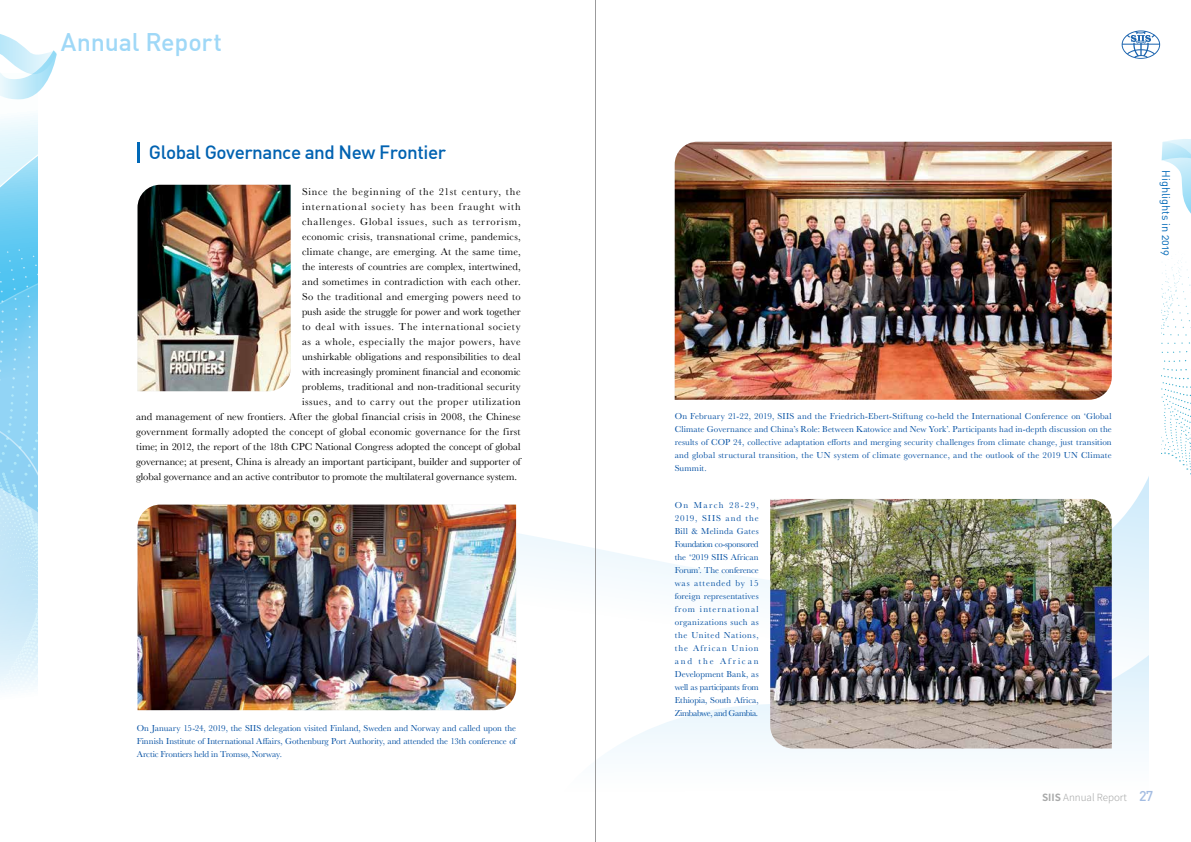
<style>
.page{position:relative;width:1191px;height:842px;background:#fff}
.page>*{position:absolute;margin:0;border:0;box-sizing:border-box;transform-origin:0 0}
.t1{font:500 25px "DIN";letter-spacing:-.01em;color:#9fd8f7}
.t2{font:500 18.9px "DIN";letter-spacing:-.025em;color:#0062b1}
.t3{font:500 14px "DIN";color:#a3bce2}
.t4{font:11px "DIN Alternate";color:#0068b7}
.t5{font:10.5px "Baskerville";letter-spacing:.015em;color:#000}
.t6{font:10.5px "Baskerville";letter-spacing:-.005em;color:#000}
.t7{font:10.5px "Baskerville";letter-spacing:.05em;color:#000}
.t8{font:10.5px "Baskerville";letter-spacing:.07em;color:#000}
.t9{font:10.5px "Baskerville";letter-spacing:-.01em;color:#000}
.t10{font:10.5px "Baskerville";letter-spacing:.06em;color:#000}
.t11{font:10.5px "Baskerville";letter-spacing:.08em;color:#000}
.t12{font:300 9.9px "Source Han Sans CN";color:#a8a9a9}
.t13{font:9px/13px "Baskerville";letter-spacing:-.01em;color:#004ea2;text-align:justify}
.s1{font-weight:700}
</style>
<div class="page">
<svg style="left:455px;top:294px;width:694px;height:459px"></svg>
<svg style="left:1161px;top:139px;width:30px;height:336px"></svg>
<svg style="left:1121px;top:30px;width:40px;height:29px"></svg>
<svg style="left:0;top:34px;width:57px;height:657px"></svg>
<hr style="left:137px;top:142px;width:3px;height:20px;background:#0068b7">
<img style="left:137px;top:185px;width:154px;height:206px">
<img style="left:137px;top:505px;width:379px;height:205px">
<img style="left:674px;top:142px;width:437px;height:258px">
<hr style="left:595px;top:0;width:1px;height:842px;background:#9b9b9c">
<img style="left:770px;top:499px;width:341px;height:249px">
<h1 class="t1" style="left:61px;top:26px;width:163px">Annual Report</h1>
<h2 class="t2" style="left:149px;top:140px;width:299px">Global Governance and New Frontier</h2>
<p class="t8" style="left:302px;top:185px;width:220px">Since the beginning of the 21st century, the</p>
<p class="t11" style="left:302px;top:200px;width:220px">international society has been fraught with</p>
<p class="t8" style="left:302px;top:215px;width:220px">challenges. Global issues, such as terrorism,</p>
<p class="t5" style="left:302px;top:230px;width:220px">economic crisis, transnational crime, pandemics,</p>
<p class="t5" style="left:302px;top:245px;width:220px">climate change, are emerging. At the same time,</p>
<p class="t5" style="left:302px;top:260px;width:220px">the interests of countries are complex, intertwined,</p>
<p class="t5" style="left:302px;top:275px;width:220px">and sometimes in contradiction with each other.</p>
<p class="t5" style="left:302px;top:290px;width:220px">So the traditional and emerging powers need to</p>
<p class="t9" style="left:302px;top:305px;width:220px">push aside the struggle for power and work together</p>
<p class="t10" style="left:302px;top:320px;width:220px">to deal with issues. The international society</p>
<p class="t7" style="left:302px;top:335px;width:220px">as a whole, especially the major powers, have</p>
<p class="t5" style="left:302px;top:350px;width:220px">unshirkable obligations and responsibilities to deal</p>
<p class="t6" style="left:302px;top:365px;width:220px">with increasingly prominent financial and economic</p>
<p class="t5" style="left:302px;top:380px;width:220px">problems, traditional and non-traditional security</p>
<p class="t7" style="left:302px;top:395px;width:220px">issues, and to carry out the proper utilization</p>
<p class="t5" style="left:136px;top:410px;width:386px">and management of new frontiers. After the global financial crisis in 2008, the Chinese</p>
<p class="t5" style="left:136px;top:425px;width:386px">government formally adopted the concept of global economic governance for the first</p>
<p class="t6" style="left:136px;top:440px;width:386px">time; in 2012, the report of the 18th CPC National Congress adopted the concept of global</p>
<p class="t6" style="left:136px;top:455px;width:386px">governance; at present, China is already an important participant, builder and supporter of</p>
<p class="t6" style="left:136px;top:470px;width:382px">global governance and an active contributor to promote the multilateral governance system.</p>
<p class="t13" style="left:137px;top:721px;width:381px">On January 15-24, 2019, the SIIS delegation visited Finland, Sweden and Norway and called upon the Finnish Institute of International Affairs, Gothenburg Port Authority, and attended the 13th conference of Arctic Frontiers held in Tromsø, Norway.</p>
<p class="t4" style="left:1173px;top:170px;width:87px;rotate:90deg">Highlights in 2019</p>
<p class="t13" style="left:674px;top:410px;width:438px">On February 21-22, 2019, SIIS and the Friedrich-Ebert-Stiftung co-held the International Conference on ‘Global Climate Governance and China’s Role: Between Katowice and New York’. Participants had in-depth discussion on the results of COP 24, collective adaptation efforts and merging security challenges from climate change, just transition and global structural transition, the UN system of climate governance, and the outlook of the 2019 UN Climate Summit.</p>
<p class="t13" style="left:674px;top:499px;width:85px">On March 28-29, 2019, SIIS and the Bill &amp; Melinda Gates Foundation co-sponsored the ‘2019 SIIS African Forum’. The conference was attended by 15 foreign representatives from international organizations such as the United Nations, the African Union and the African Development Bank, as well as participants from Ethiopia, South Africa, Zimbabwe, and Gambia.</p>
<p class="t12" style="left:1042px;top:791px;width:86px"><span class="s1">SIIS</span> Annual Report</p>
<h3 class="t3" style="left:1139px;top:787px;width:15px">27</h3>
</div>
